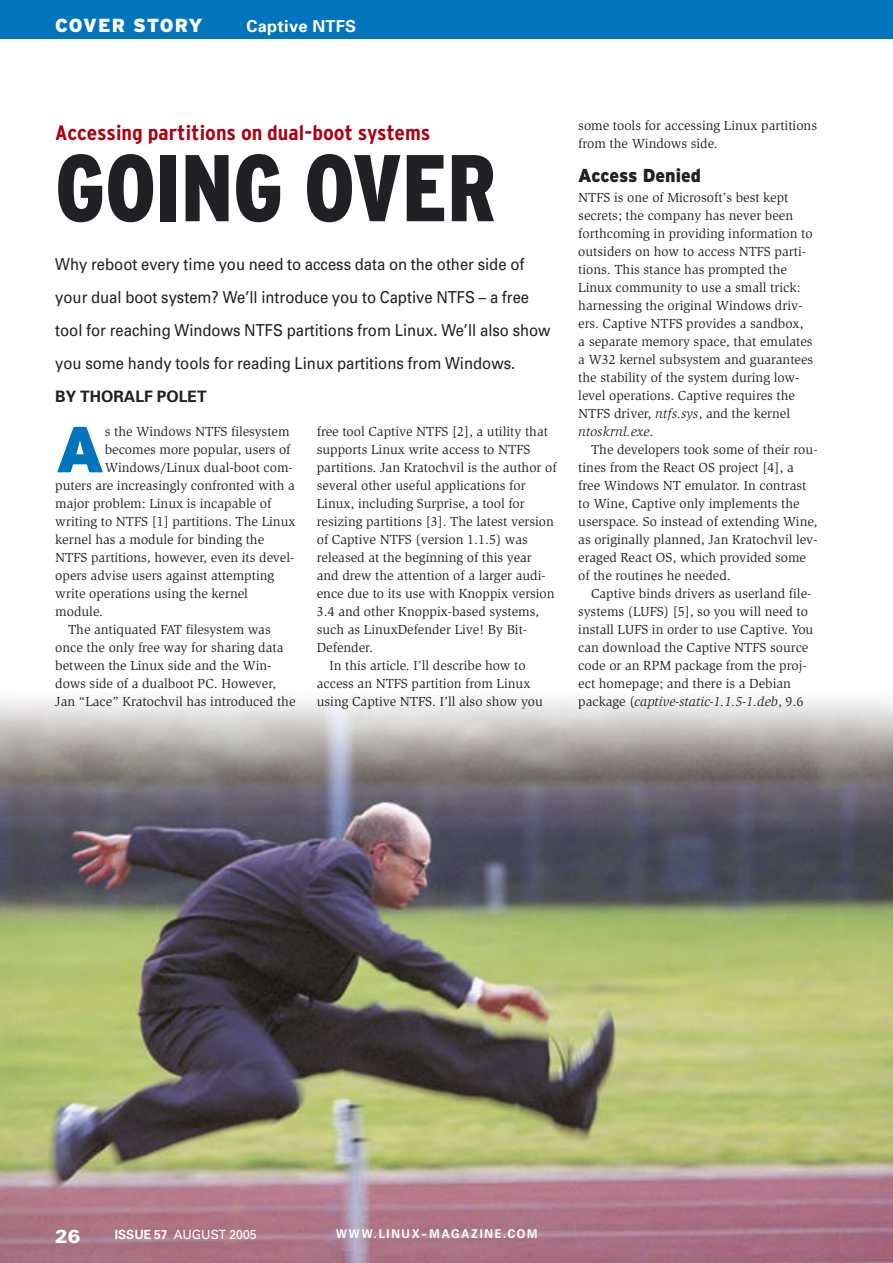
<style>
.page{position:relative;width:893px;height:1263px;background:#fff}
.page>*{position:absolute;margin:0;border:0;box-sizing:border-box;transform-origin:0 0}
._60_T{font:900 condensed 94.5px "Interstate";color:#212125;scale:.95 1}
._12_L_Initial{font:900 64.95px "Interstate";color:#0075bd}
._62_TD{font:700 condensed 21px "Interstate";color:#ac0012;scale:1.1 1}
._95_R{font:900 18.9px "Interstate";letter-spacing:.035em;color:#fff}
.Pagina{font:900 18.9px "Univers";color:#fff}
._19_ZT{font:900 18.75px "Interstate";letter-spacing:-.005em;color:#212125;scale:.95 1}
._65_V{font:16.5px/33px "Univers";color:#212125;scale:.9 1}
._95_RSW{font:700 16.5px "Univers";letter-spacing:.015em;color:#fff}
._65_V-2{font:700 15.75px "Univers";color:#212125}
._10_L{font:13.5px/18px "Slimbach";color:#212125}
._11_L_ohne{font:13.5px/18px "Slimbach";color:#212125}
._12_L_Initial-2{font:13.5px "Slimbach";color:#212125}
.Marginalie{font:12.75px "Univers";color:#fff;scale:.95 1}
.Maginalie_URL{font:700 12.15px "Univers";letter-spacing:.16em;color:#fff;scale:.9 1}
.s1{font-style:italic}
.s2{font-weight:700}
</style>
<div class="page">
<img style="left:0;top:699px;width:893px;height:564px">
<div style="left:0;top:0;width:893px;height:38px;background:#0075bd"></div>
<p class="_95_R" style="left:55px;top:15px;width:149px">COVER STORY</p>
<p class="_95_RSW" style="left:247px;top:16px;width:111px">Captive NTFS</p>
<p class="_62_TD" style="left:55px;top:121px;width:343px">Accessing partitions on dual-boot systems</p>
<p class="_60_T" style="left:55px;top:136px;width:466px">GOING OVER</p>
<p class="_65_V" style="left:55px;top:247px;width:552px">Why reboot every time you need to access data on the other side of your dual boot system? We’ll introduce you to Captive NTFS – a free tool for reaching Windows NTFS partitions from Linux. We’ll also show you some handy tools for reading Linux partitions from Windows.</p>
<p class="_65_V-2" style="left:55px;top:386px;width:153px">BY THORALF POLET</p>
<p class="_12_L_Initial" style="left:55px;top:412px;width:51px">A</p>
<p class="_12_L_Initial-2" style="left:105px;top:424px;width:186px">s the Windows NTFS filesystem</p>
<p class="_12_L_Initial-2" style="left:105px;top:442px;width:187px">becomes more popular, users of</p>
<p class="_12_L_Initial-2" style="left:105px;top:460px;width:190px">Windows/ Linux dual-boot com-</p>
<p class="_12_L_Initial-2" style="left:55px;top:478px;width:241px">puters are increasingly confronted with a</p>
<p class="_12_L_Initial-2" style="left:55px;top:496px;width:218px">major problem: Linux is incapable of</p>
<p class="_12_L_Initial-2" style="left:55px;top:514px;width:242px">writing to NTFS [1] partitions. The Linux</p>
<p class="_12_L_Initial-2" style="left:55px;top:532px;width:210px">kernel has a module for binding the</p>
<p class="_12_L_Initial-2" style="left:55px;top:550px;width:241px">NTFS partitions, however, even its devel-</p>
<p class="_12_L_Initial-2" style="left:55px;top:568px;width:220px">opers advise users against attempting</p>
<p class="_12_L_Initial-2" style="left:55px;top:586px;width:194px">write operations using the kernel</p>
<p class="_12_L_Initial-2" style="left:55px;top:604px;width:49px">module.</p>
<p class="_10_L" style="left:55px;top:621px;width:242px;text-indent:13px">The antiquated FAT filesystem was once the only free way for sharing data between the Linux side and the Win&shy;dows side of a dualboot PC. However, Jan “Lace” Kratochvil has introduced the</p>
<p class="_10_L" style="left:317px;top:423px;width:241px">free tool Captive NTFS [2], a utility that supports Linux write access to NTFS partitions. Jan Kratochvil is the author of several other useful applications for Linux, including Surprise, a tool for resizing partitions [3]. The latest version of Captive NTFS (version 1.1.5) was released at the beginning of this year and drew the attention of a larger audi&shy;ence due to its use with Knoppix version 3.4 and other Knoppix-based systems, such as LinuxDefender Live! By Bit-Defender.</p>
<p class="_10_L" style="left:317px;top:657px;width:227px;text-indent:13px">In this article. I’ll describe how to access an NTFS partition from Linux using Captive NTFS. I’ll also show you</p>
<p class="_10_L" style="left:578px;top:117px;width:240px">some tools for accessing Linux partitions from the Windows side.</p>
<p class="_19_ZT" style="left:578px;top:165px;width:131px">Access Denied</p>
<p class="_11_L_ohne" style="left:578px;top:189px;width:237px">NTFS is one of Microsoft’s best kept secrets; the company has never been forthcoming in providing information to outsiders on how to access NTFS parti&shy;tions. This stance has prompted the Linux community to use a small trick: harnessing the original Windows driv&shy;ers. Captive NTFS provides a sandbox, a separate memory space, that emulates a W32 kernel subsystem and guarantees the stability of the system during low&shy;level operations. Captive requires the NTFS driver, <span class="s1">ntfs.sys</span>, and the kernel <span class="s1">ntoskrnl.exe</span>.</p>
<p class="_10_L" style="left:578px;top:441px;width:241px;text-indent:13px">The developers took some of their rou&shy;tines from the React OS project [4], a free Windows NT emulator. In contrast to Wine, Captive only implements the userspace. So instead of extending Wine, as originally planned, Jan Kratochvil lev&shy;eraged React OS, which provided some of the routines he needed.</p>
<p class="_10_L" style="left:578px;top:585px;width:237px;text-indent:13px">Captive binds drivers as userland file&shy;systems (LUFS) [5], so you will need to install LUFS in order to use Captive. You can download the Captive NTFS source code or an RPM package from the proj&shy;ect homepage; and there is a Debian package (<span class="s1">captive-static-1.1.5-1.deb</span>, 9.6</p>
<p class="Pagina" style="left:55px;top:1225px;width:27px">26</p>
<p class="Marginalie" style="left:115px;top:1226px;width:151px"><span class="s2">ISSUE 57</span> AUGUST 2005</p>
<p class="Maginalie_URL" style="left:336px;top:1226px;width:225px">WWW.LINUX-MAGAZINE.COM</p>
</div>
